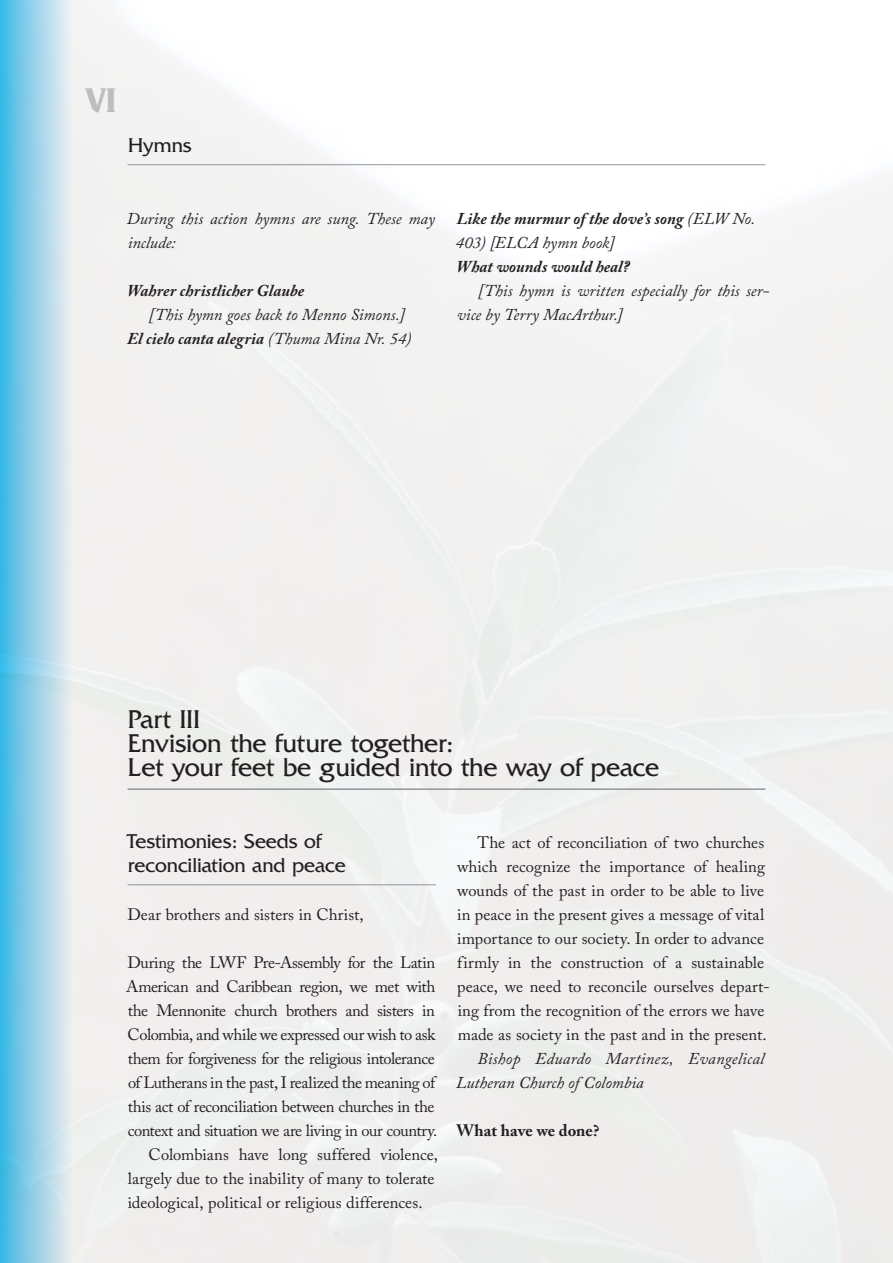
<style>
.page{position:relative;width:893px;height:1263px;background:#fff}
.page>*{position:absolute;margin:0;border:0;box-sizing:border-box;transform-origin:0 0}
.t1{font:700 36px "Friz Quadrata";color:#bcbdc0;scale:.9 1}
.t2{font:27px/24px "Friz Quadrata";letter-spacing:-.015em;color:#231f20}
.t3{font:21px/24px "Friz Quadrata";letter-spacing:-.005em;color:#231f20}
.t4{font:16.5px/24px "Adobe Caslon Pro";letter-spacing:-.01em;color:#231f20}
.t5{font:16.5px "Adobe Caslon Pro";letter-spacing:-.03em;color:#231f20}
.t6{font:italic 16.5px/24px "Adobe Caslon Pro";color:#231f20}
.t7{font:italic 700 16.5px/24px "Adobe Caslon Pro";letter-spacing:.005em;color:#231f20}
.t8{font:16.5px "Adobe Caslon Pro";letter-spacing:-.035em;color:#231f20}
.t9{font:700 16.5px "Adobe Caslon Pro";color:#231f20}
.s1{font-weight:700}
.s2{font-weight:400}
</style>
<div class="page">
<div style="left:0;top:0;width:72px;height:1263px;background:linear-gradient(to right,#3cb7e4,#f0edee)"></div>
<hr style="left:128px;top:164px;width:637px;height:1px;background:#939598">
<hr style="left:128px;top:788px;width:637px;height:2px;background:#939598">
<hr style="left:128px;top:884px;width:308px;height:1px;background:#939598">
<h1 class="t1" style="left:85px;top:80px;width:36px">VI</h1>
<p class="t3" style="left:128px;top:133px;width:65px">Hymns</p>
<p class="t6" style="left:127px;top:206px;width:310px">During this action hymns are sung. These may include:</p>
<p class="t7" style="left:127px;top:278px;width:179px">Wahrer christlicher Glaube</p>
<p class="t6" style="left:127px;top:302px;width:286px;text-indent:22px">[This hymn goes back to Menno Simons.]<br><span class="s1">El cielo canta alegria</span> (Thuma Mina Nr. 54)</p>
<p class="t7" style="left:456px;top:206px;width:301px">Like the murmur of the dove’s song <span class="s2">(ELW No.<br>403) [ELCA hymn book]</span></p>
<p class="t7" style="left:457px;top:254px;width:174px">What wounds would heal?</p>
<p class="t6" style="left:457px;top:278px;width:313px;text-indent:21px">[This hymn is written especially for this ser&shy;vice by Terry MacArthur.]</p>
<h2 class="t2" style="left:128px;top:707px;width:533px">Part III<br>Envision the future together:<br>Let your feet be guided into the way of peace</h2>
<p class="t3" style="left:127px;top:829px;width:220px">Testimonies: Seeds of reconciliation and peace</p>
<p class="t4" style="left:127px;top:902px;width:238px">Dear brothers and sisters in Christ,</p>
<p class="t5" style="left:127px;top:952px;width:309px">During the LWF Pre-Assembly for the Latin</p>
<p class="t5" style="left:126px;top:976px;width:311px">American and Caribbean region, we met with</p>
<p class="t8" style="left:128px;top:1000px;width:309px">the Mennonite church brothers and sisters in</p>
<p class="t5" style="left:128px;top:1024px;width:309px">Colombia, and while we expressed our wish to ask</p>
<p class="t5" style="left:128px;top:1048px;width:308px">them for forgiveness for the religious intolerance</p>
<p class="t4" style="left:128px;top:1070px;width:309px">of Lutherans in the past, I realized the meaning of</p>
<p class="t5" style="left:128px;top:1096px;width:308px">this act of reconciliation between churches in the</p>
<p class="t5" style="left:128px;top:1120px;width:311px">context and situation we are living in our country.</p>
<p class="t4" style="left:149px;top:1142px;width:291px">Colombians have long suffered violence,</p>
<p class="t4" style="left:128px;top:1166px;width:308px">largely due to the inability of many to tolerate</p>
<p class="t4" style="left:128px;top:1190px;width:296px">ideological, political or religious differences.</p>
<p class="t4" style="left:457px;top:830px;width:314px;text-indent:20px">The act of reconciliation of two churches which recognize the importance of healing wounds of the past in order to be able to live in peace in the present gives a message of vital importance to our society. In order to advance firmly in the construction of a sustainable peace, we need to reconcile ourselves depart&shy;ing from the recognition of the errors we have made as society in the past and in the present.</p>
<p class="t6" style="left:456px;top:1046px;width:310px;text-indent:21px">Bishop Eduardo Martinez, Evangelical<br>Lutheran Church of Colombia</p>
<p class="t9" style="left:456px;top:1120px;width:144px">What have we done?</p>
</div>
